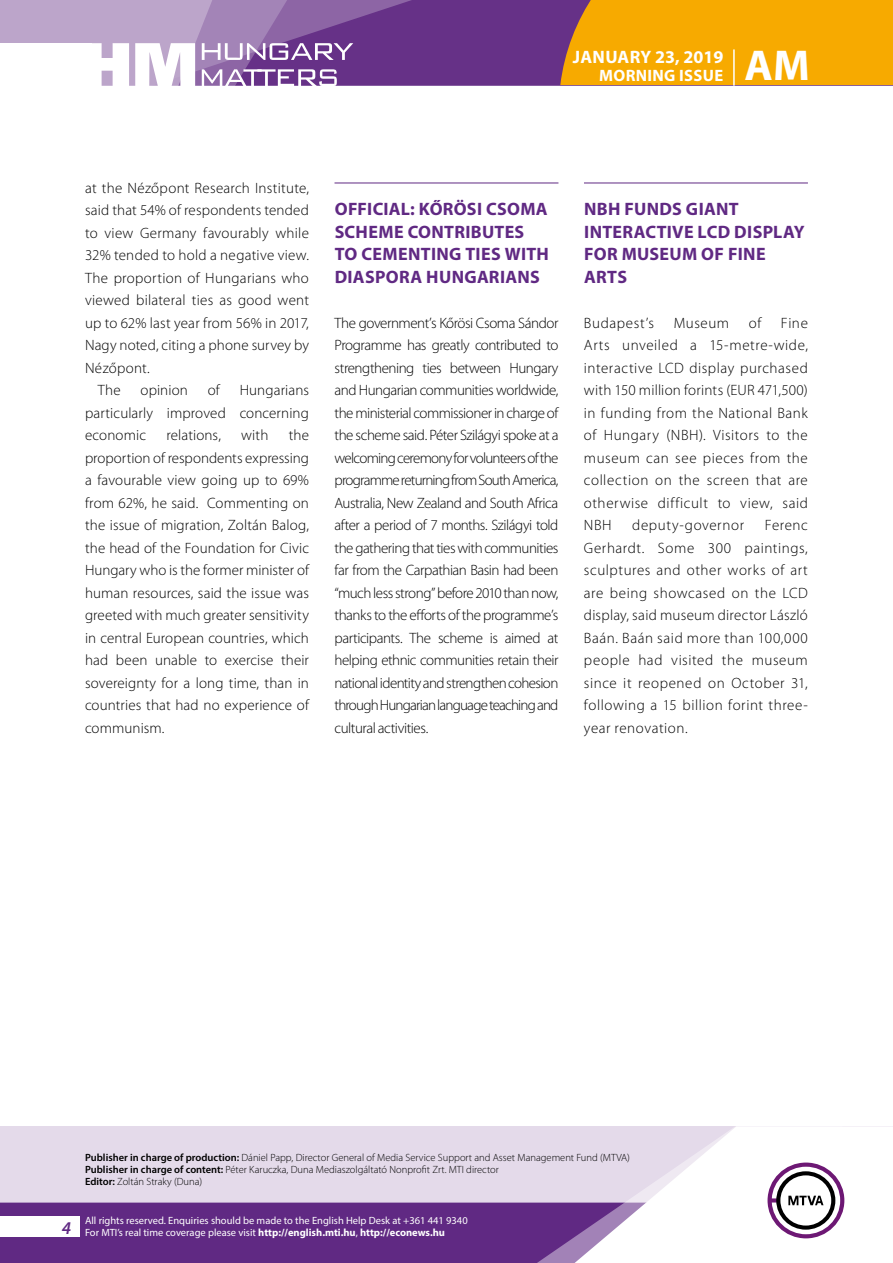
<style>
.page{position:relative;width:893px;height:1263px;background:#fff}
.page>*{position:absolute;margin:0;border:0;box-sizing:border-box;transform-origin:0 0}
.t1{font:700 43.35px "Myriad Pro";color:#fff}
.t2{font:700 18px/22.5px "Myriad Pro";letter-spacing:.015em;color:#602983}
.t3{font:700 18px "Myriad Pro";color:#fff}
.t4{font:700 16.5px "Myriad Pro";color:#fff}
.t5{font:300 15px/22.5px "Myriad Pro";letter-spacing:.015em;color:#000;text-align:justify}
.t6{font:300 15px "Myriad Pro";letter-spacing:.04em;color:#000}
.t7{font:300 10.5px/12px "Myriad Pro";color:#000}
.t8{font:10.5px/12px "Myriad Pro";color:#fff}
.s1{font-weight:600}
.s2{font-weight:700}
</style>
<div class="page">
<div style="left:0;top:1126px;width:893px;height:137px;background:#e4daea"></div>
<div style="left:0;top:1202px;width:506px;height:61px;background:#602983"></div>
<svg style="left:506px;top:1202px;width:69px;height:61px;background:#69358a"></svg>
<svg style="left:575px;top:1126px;width:318px;height:137px"></svg>
<div style="left:0;top:1216px;width:79px;height:20px;background:#fff"></div>
<div style="left:0;top:0;width:893px;height:85px;background:#663187"></div>
<div style="left:560px;top:0;width:333px;height:85px;background:#f7aa00"></div>
<hr style="left:733px;top:49px;width:2px;height:37px;background:#fff">
<svg style="left:0;top:0;width:479px;height:86px"></svg>
<hr style="left:334px;top:183px;width:224px;height:1px;background:#602983">
<hr style="left:584px;top:183px;width:224px;height:1px;background:#602983">
<p class="t3" style="left:573px;top:45px;width:21px">JANUARY</p>
<p class="t3" style="left:655px;top:45px;width:70px">23, 2019</p>
<p class="t4" style="left:599px;top:65px;width:12px">MORNING</p>
<p class="t4" style="left:679px;top:65px;width:10px">ISSUE</p>
<h1 class="t1" style="left:745px;top:37px;width:67px">AM</h1>
<p class="t5" style="left:85px;top:176px;width:225px">at the Nézőpont Research Institute,</p>
<p class="t5" style="left:85px;top:199px;width:225px">said that 54% of respondents tended</p>
<p class="t5" style="left:85px;top:221px;width:225px">to view Germany favourably while</p>
<p class="t5" style="left:85px;top:244px;width:225px">32% tended to hold a negative view.</p>
<p class="t5" style="left:85px;top:266px;width:225px">The proportion of Hungarians who</p>
<p class="t5" style="left:85px;top:289px;width:225px">viewed bilateral ties as good went</p>
<p class="t5" style="left:85px;top:311px;width:225px">up to 62% last year from 56% in 2017,</p>
<p class="t5" style="left:85px;top:334px;width:225px">Nagy noted, citing a phone survey by</p>
<p class="t5" style="left:85px;top:356px;width:66px">Nézőpont.</p>
<p class="t5" style="left:98px;top:379px;width:24px">The</p>
<p class="t5" style="left:141px;top:379px;width:49px">opinion</p>
<p class="t5" style="left:208px;top:379px;width:14px">of</p>
<p class="t5" style="left:85px;top:379px;width:225px;text-indent:155px">Hungarians particularly improved concerning economic</p>
<p class="t5" style="left:85px;top:424px;width:225px;text-indent:204px">the proportion of respondents expressing a favourable view going up to 69% from 62%, he said. Commenting on the issue of migration, Zoltán Balog, the head of the Foundation for Civic Hungary who is the former minister of human resources, said the issue was greeted with much greater sensitivity in central European countries, which had been unable to exercise their sovereignty for a long time, than in countries that had no experience of communism.</p>
<p class="t5" style="left:166px;top:424px;width:56px">relations,</p>
<p class="t5" style="left:241px;top:424px;width:29px">with</p>
<p class="t2" style="left:335px;top:197px;width:216px">OFFICIAL: KŐRÖSI CSOMA<br>SCHEME CONTRIBUTES<br>TO CEMENTING TIES WITH<br>DIASPORA HUNGARIANS</p>
<p class="t5" style="left:334px;top:311px;width:225px">The government’s Kőrösi Csoma Sándor Programme has greatly contributed to strengthening ties between Hungary and Hungarian communities worldwide, the ministerial commissioner in charge of the scheme said. Péter Szilágyi spoke at a welcoming ceremony for volunteers of the programme returning from South America, Australia, New Zealand and South Africa after a period of 7 months. Szilágyi told the gathering that ties with communities far from the Carpathian Basin had been “much less strong” before 2010 than now, thanks to the efforts of the programme’s participants. The scheme is aimed at helping ethnic communities retain their national identity and strengthen cohesion through Hungarian language teaching and cultural activities.</p>
<p class="t2" style="left:584px;top:197px;width:222px">NBH FUNDS GIANT<br>INTERACTIVE LCD DISPLAY<br>FOR MUSEUM OF FINE<br>ARTS</p>
<p class="t6" style="left:584px;top:314px;width:72px">Budapest’s</p>
<p class="t5" style="left:674px;top:311px;width:57px">Museum</p>
<p class="t5" style="left:749px;top:311px;width:14px">of</p>
<p class="t5" style="left:584px;top:311px;width:225px;text-indent:197px">Fine Arts unveiled a 15-metre-wide, interactive LCD display purchased with 150 million forints (EUR 471,500) in funding from the National Bank of Hungary (NBH). Visitors to the museum can see pieces from the collection on the screen that are otherwise difficult to view, said NBH</p>
<p class="t6" style="left:632px;top:516px;width:113px">deputy-governor</p>
<p class="t5" style="left:584px;top:514px;width:225px;text-indent:181px">Ferenc Gerhardt. Some 300 paintings, sculptures and other works of art are being showcased on the LCD display, said museum director László Baán. Baán said more than 100,000 people had visited the museum since it reopened on October 31, following a 15 billion forint three&shy;year renovation.</p>
<p class="t7" style="left:85px;top:1151px;width:546px"><span class="s1">Publisher in charge of production:</span> Dániel Papp, Director General of Media Service Support and Asset Management Fund (MTVA)<br><span class="s1">Publisher in charge of content:</span> Péter Karuczka, Duna Mediaszolgáltató Nonprofit Zrt. MTI director<br><span class="s1">Editor:</span> Zoltán Straky (Duna)</p>
<p class="t8" style="left:62px;top:1214px;width:407px;text-indent:23px">All rights reserved. Enquiries should be made to the English Help Desk at +361 441 9340<br><sup>4</sup> For MTI’s real time coverage please visit <span class="s2">HTTP://ENGLISH.MTI.HU</span>, <span class="s2">HTTP://ECONEWS.HU</span></p>
</div>
